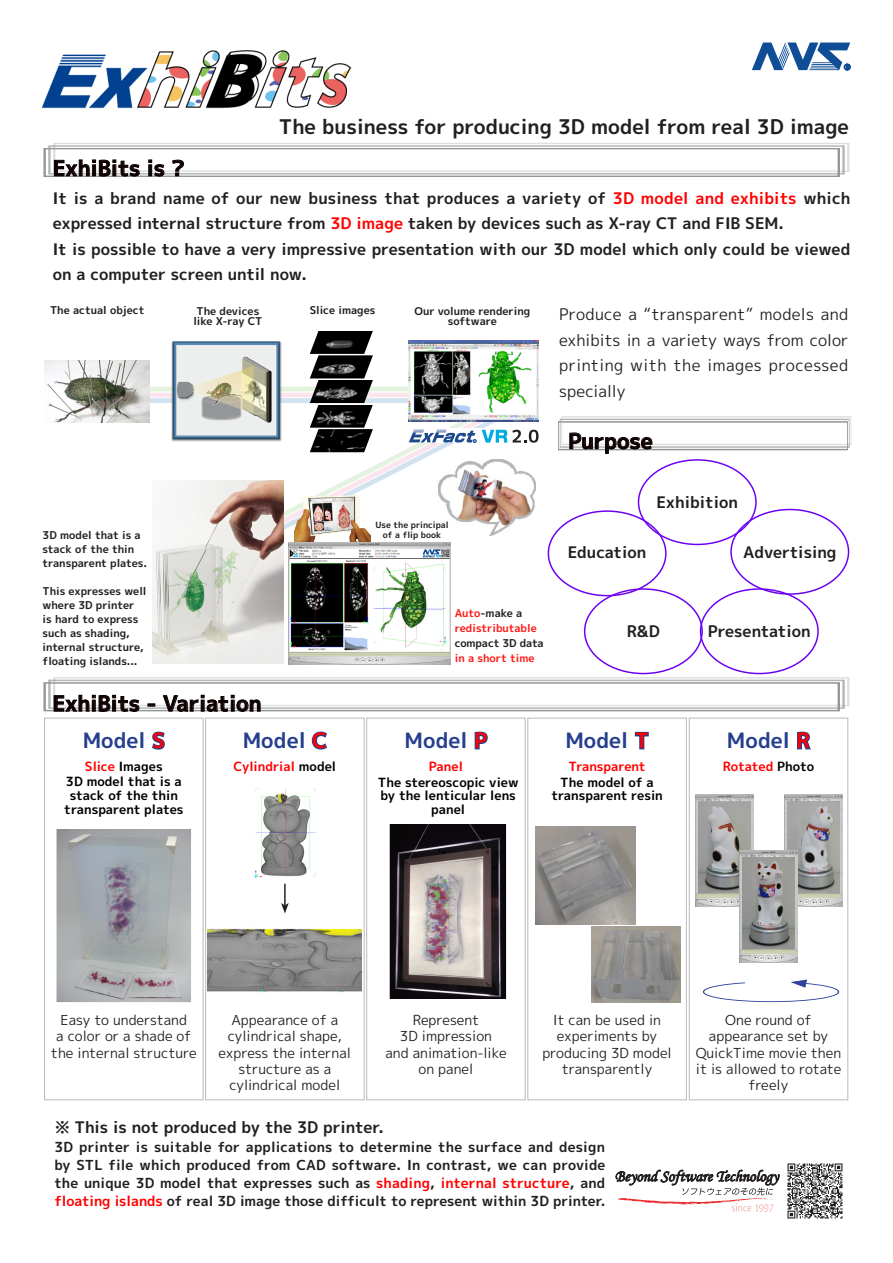
<style>
.page{position:relative;width:893px;height:1263px;background:#fff}
.page>*{position:absolute;margin:0;border:0;box-sizing:border-box;transform-origin:0 0}
.見出し_3{font:21.3px "Mig Mix 1 P Bold";color:#0c0000}
.見出し{font:21.15px "Mig Mix 1 P Bold";color:#253f8e}
.t1{font:20.25px "Mig Mix 1 P Bold";color:#231f20}
.t2{font:15.9px/25.5px "Mig Mix 1 P Bold";color:#231f20}
.t3{font:15.9px/25.5px "Mig Mix 1 P Regular";letter-spacing:.025em;color:#231f20;text-align:justify}
.t4{font:13.8px/16.4px "Mig Mix 1 P Regular";color:#231f20;text-align:center}
.t5{font:13.8px/18px "Mig Mix 1 P Bold";color:#231f20;text-align:justify}
.見出し_2{font:12.6px/13.8px "Mig Mix 1 P Bold";color:#000;text-align:center}
.見出し_2-2{font:12.6px "Mig Mix 1 P Bold";color:#f00}
.t6{font:10.8px/14px "Mig Mix 1 P Bold";color:#231f20}
.t7{font:10.8px/15px "Mig Mix 1 P Bold";color:#ff1815}
.t8{font:10.8px "Mig Mix 1 P Bold";letter-spacing:-.025em;color:#231f20}
.t9{font:8.55px/9.6px "Mig Mix 1 P Bold";color:#231f20;text-align:center}
.s1{color:#f00}
.s2{color:#000}
.s3{color:#231f20}
</style>
<div class="page">
<svg style="left:527px;top:717px;width:160px;height:384px"></svg>
<svg style="left:366px;top:717px;width:160px;height:384px"></svg>
<svg style="left:205px;top:717px;width:160px;height:384px"></svg>
<svg style="left:616px;top:1170px;width:164px;height:42px"></svg>
<img style="left:787px;top:1163px;width:56px;height:56px">
<svg style="left:43px;top:677px;width:806px;height:35px"></svg>
<svg style="left:43px;top:143px;width:806px;height:34px"></svg>
<svg style="left:558px;top:416px;width:293px;height:38px"></svg>
<img style="left:42px;top:50px;width:310px;height:59px">
<svg style="left:44px;top:717px;width:160px;height:384px"></svg>
<div style="left:50px;top:1013px;width:148px;height:46px;background:#fff"></div>
<svg style="left:404px;top:729px;width:58px;height:22px"></svg>
<svg style="left:474px;top:730px;width:15px;height:20px"></svg>
<svg style="left:428px;top:758px;width:32px;height:15px"></svg>
<div style="left:372px;top:1013px;width:148px;height:63px;background:#fff"></div>
<svg style="left:565px;top:729px;width:58px;height:22px"></svg>
<svg style="left:634px;top:731px;width:16px;height:19px"></svg>
<svg style="left:567px;top:759px;width:80px;height:16px"></svg>
<div style="left:533px;top:1013px;width:148px;height:63px;background:#fff"></div>
<svg style="left:688px;top:717px;width:161px;height:384px"></svg>
<div style="left:695px;top:1013px;width:147px;height:79px;background:#fff"></div>
<svg style="left:242px;top:729px;width:58px;height:22px"></svg>
<svg style="left:311px;top:730px;width:17px;height:21px"></svg>
<svg style="left:231px;top:759px;width:103px;height:24px"></svg>
<div style="left:211px;top:1013px;width:148px;height:79px;background:#fff"></div>
<img style="left:255px;top:788px;width:60px;height:89px">
<img style="left:208px;top:925px;width:154px;height:71px">
<hr style="left:284px;top:884px;width:2px;height:21px;background:#231f20">
<svg style="left:281px;top:903px;width:8px;height:10px"></svg>
<img style="left:387px;top:825px;width:122px;height:173px">
<img style="left:57px;top:829px;width:134px;height:173px">
<div style="left:745px;top:978px;width:52px;height:9px;background:#fff"></div>
<svg style="left:703px;top:979px;width:136px;height:23px"></svg>
<img style="left:695px;top:795px;width:58px;height:111px">
<img style="left:699px;top:802px;width:51px;height:90px">
<img style="left:784px;top:795px;width:58px;height:111px">
<img style="left:787px;top:802px;width:52px;height:90px">
<img style="left:739px;top:851px;width:59px;height:111px">
<img style="left:743px;top:858px;width:51px;height:90px">
<img style="left:535px;top:826px;width:101px;height:99px">
<img style="left:591px;top:926px;width:90px;height:76px">
<svg style="left:191px;top:422px;width:304px;height:167px"></svg>
<div style="left:94px;top:386px;width:342px;height:6px;background:#e4f3de"></div>
<div style="left:94px;top:392px;width:342px;height:5px;background:#fce4ed"></div>
<div style="left:94px;top:398px;width:342px;height:5px;background:#d1e3f0"></div>
<img style="left:45px;top:360px;width:105px;height:63px">
<img style="left:170px;top:341px;width:113px;height:103px">
<img style="left:175px;top:379px;width:11px;height:25px">
<img style="left:200px;top:414px;width:41px;height:8px">
<svg style="left:186px;top:366px;width:55px;height:48px;background:#d0cec0"></svg>
<img style="left:241px;top:357px;width:30px;height:89px">
<img style="left:177px;top:380px;width:17px;height:19px">
<img style="left:310px;top:380px;width:63px;height:72px">
<img style="left:310px;top:331px;width:63px;height:47px">
<img style="left:438px;top:459px;width:98px;height:76px">
<svg style="left:408px;top:428px;width:127px;height:14px"></svg>
<svg style="left:482px;top:430px;width:56px;height:13px"></svg>
<svg style="left:409px;top:430px;width:67px;height:13px"></svg>
<img style="left:408px;top:340px;width:130px;height:82px">
<div style="left:375px;top:521px;width:74px;height:18px;background:#fff"></div>
<img style="left:294px;top:488px;width:76px;height:55px">
<img style="left:289px;top:543px;width:161px;height:121px">
<img style="left:153px;top:481px;width:131px;height:183px">
<svg style="left:752px;top:43px;width:99px;height:28px"></svg>
<p class="t1" style="left:279px;top:113px;width:572px">The business for producing 3D model from real 3D image</p>
<p class="見出し_3" style="left:53px;top:153px;width:134px">ExhiBits is ?</p>
<p class="t2" style="left:53px;top:185px;width:799px">It is a brand name of our new business that produces a variety of <span class="s1">3D model and exhibits</span> which expressed internal structure from <span class="s1">3D image</span> taken by devices such as X-ray CT and FIB SEM.</p>
<p class="t2" style="left:53px;top:236px;width:799px">It is possible to have a very impressive presentation with our 3D model which only could be viewed on a computer screen until now.</p>
<p class="t3" style="left:559px;top:301px;width:291px">Produce a “transparent” models and exhibits in a variety ways from color printing with the images processed specially</p>
<p class="見出し_3" style="left:568px;top:426px;width:86px">Purpose</p>
<p class="t6" style="left:50px;top:303px;width:96px">The actual object</p>
<p class="t6" style="left:310px;top:303px;width:67px">Slice images</p>
<p class="t6" style="left:196px;top:304px;width:64px">The devices</p>
<p class="t6" style="left:414px;top:305px;width:117px;line-height:10.6px;text-align:center">Our volume rendering software</p>
<p class="t8" style="left:193px;top:314px;width:70px">like X-ray CT</p>
<p class="t6" style="left:43px;top:528px;width:106px">3D model that is a stack of the thin transparent plates.</p>
<p class="t6" style="left:43px;top:584px;width:105px">This expresses well where 3D printer<br>is hard to express such as shading, internal structure, floating islands...</p>
<p class="見出し_3" style="left:52px;top:688px;width:210px">ExhiBits - Variation</p>
<p class="見出し" style="left:83px;top:726px;width:84px">Model <span class="s1">S</span></p>
<p class="見出し_2" style="left:85px;top:759px;width:79px"><span class="s1">Slice</span> Images</p>
<p class="見出し" style="left:243px;top:725px;width:86px">Model <span class="s1">C</span></p>
<p class="見出し_2-2" style="left:234px;top:757px;width:104px">Cylindrial <span class="s2">model</span></p>
<p class="t9" style="left:376px;top:520px;width:75px">Use the principal of a flip book</p>
<p class="t7" style="left:455px;top:606px;width:90px">Auto<span class="s3">-make a </span>redistributable <span class="s3">compact 3D data </span>in a short time</p>
<p class="t2" style="left:656px;top:489px;width:83px">Exhibition</p>
<p class="t2" style="left:568px;top:539px;width:80px">Education</p>
<p class="t2" style="left:743px;top:539px;width:95px">Advertising</p>
<p class="t2" style="left:627px;top:618px;width:35px">R&amp;D</p>
<p class="t2" style="left:708px;top:618px;width:104px">Presentation</p>
<p class="見出し" style="left:405px;top:726px;width:84px">Model <span class="s1">P</span></p>
<p class="見出し_2-2" style="left:429px;top:757px;width:36px">Panel</p>
<p class="見出し" style="left:565px;top:726px;width:85px">Model <span class="s1">T</span></p>
<p class="見出し_2-2" style="left:568px;top:757px;width:79px">Transparent</p>
<p class="見出し" style="left:727px;top:726px;width:85px">Model <span class="s1">R</span></p>
<p class="見出し_2-2" style="left:723px;top:757px;width:93px">Rotated <span class="s2">Photo</span></p>
<p class="見出し_2" style="left:64px;top:775px;width:121px">3D model that is a stack of the thin transparent plates</p>
<p class="見出し_2" style="left:378px;top:775px;width:142px">The stereoscopic view by the lenticular lens panel</p>
<p class="見出し_2" style="left:551px;top:775px;width:113px">The model of a transparent resin</p>
<p class="t4" style="left:51px;top:1012px;width:147px">Easy to understand<br>a color or a shade of the internal structure</p>
<p class="t4" style="left:219px;top:1012px;width:134px">Appearance of a cylindrical shape, express the internal structure as a cylindrical model</p>
<p class="t4" style="left:413px;top:1012px;width:68px">Represent</p>
<p class="t4" style="left:400px;top:1028px;width:94px">3D impression</p>
<p class="t4" style="left:385px;top:1044px;width:123px">and animation-like</p>
<p class="t4" style="left:419px;top:1061px;width:56px">on panel</p>
<p class="t2" style="left:54px;top:1115px;width:331px">※ This is not produced by the 3D printer.</p>
<p class="t4" style="left:542px;top:1012px;width:131px">It can be used in experiments by producing 3D model transparently</p>
<p class="t5" style="left:54px;top:1137px;width:553px">3D printer is suitable for applications to determine the surface and design by STL file which produced from CAD software. In contrast, we can provide the unique 3D model that expresses such as <span class="s1">shading</span>, <span class="s1">internal structure</span>, and <span class="s1">floating islands</span> of real 3D image those difficult to represent within 3D printer.</p>
<p class="t4" style="left:696px;top:1012px;width:147px">One round of appearance set by<br>QuickTime movie then it is allowed to rotate freely</p>
</div>
